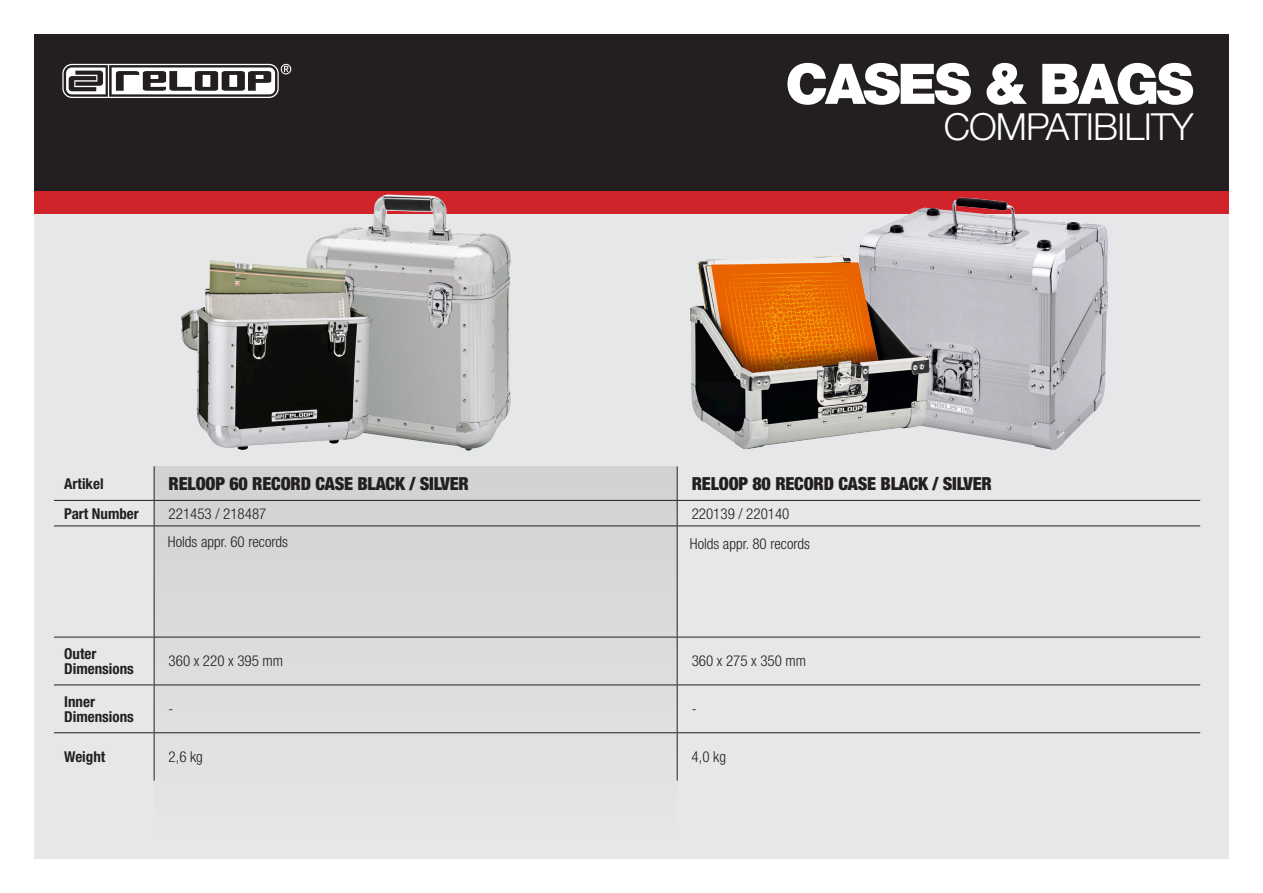
<style>
.page{position:relative;width:1263px;height:893px;background:#fff}
.page>*{position:absolute;margin:0;border:0;box-sizing:border-box;transform-origin:0 0}
.t1{font:900 56.1px "Helvetica Neue LT Std";letter-spacing:-.05em;color:#fff}
.t2{font:300 37.35px "Helvetica Neue LT Std";letter-spacing:-.025em;color:#fff}
.t3{font:900 condensed 18px "Helvetica Neue LT Std";letter-spacing:-.01em;color:#231f20}
.t4{font:300 condensed 15px/30.9px "Helvetica Neue LT Std";color:#231f20}
.t5{font:700 condensed 15px/15px "Helvetica Neue LT Std";color:#231f20}
</style>
<div class="page">
<div style="left:34px;top:34px;width:1195px;height:157px;background:#231f20"></div>
<div style="left:34px;top:191px;width:1195px;height:24px;background:#d1232a"></div>
<div style="left:34px;top:215px;width:1195px;height:644px;background:#e6e7e9"></div>
<svg style="left:62px;top:64px;width:229px;height:34px"></svg>
<div style="left:155px;top:466px;width:521px;height:393px;background:#dbdcde"></div>
<hr style="left:154px;top:466px;width:1px;height:34px;background:#231f20">
<hr style="left:677px;top:466px;width:1px;height:34px;background:#231f20">
<svg style="left:154px;top:501px;width:1px;height:24px"></svg>
<svg style="left:677px;top:501px;width:1px;height:24px"></svg>
<hr style="left:154px;top:526px;width:1px;height:111px;background:#231f20">
<hr style="left:677px;top:526px;width:1px;height:111px;background:#231f20">
<hr style="left:154px;top:637px;width:1px;height:47px;background:#231f20">
<hr style="left:677px;top:637px;width:1px;height:47px;background:#231f20">
<hr style="left:154px;top:685px;width:1px;height:47px;background:#231f20">
<hr style="left:677px;top:685px;width:1px;height:47px;background:#231f20">
<hr style="left:154px;top:733px;width:1px;height:48px;background:#231f20">
<hr style="left:677px;top:733px;width:1px;height:48px;background:#231f20">
<hr style="left:54px;top:500px;width:100px;height:1px;background:#231f20">
<hr style="left:154px;top:500px;width:523px;height:1px;background:#231f20">
<hr style="left:677px;top:500px;width:523px;height:1px;background:#231f20">
<hr style="left:54px;top:525px;width:100px;height:1px;background:#231f20">
<hr style="left:154px;top:525px;width:523px;height:1px;background:#231f20">
<hr style="left:677px;top:525px;width:523px;height:1px;background:#231f20">
<hr style="left:54px;top:637px;width:100px;height:1px;background:#231f20">
<hr style="left:154px;top:637px;width:523px;height:1px;background:#231f20">
<hr style="left:677px;top:637px;width:523px;height:1px;background:#231f20">
<hr style="left:54px;top:684px;width:100px;height:1px;background:#231f20">
<hr style="left:154px;top:684px;width:523px;height:1px;background:#231f20">
<hr style="left:677px;top:684px;width:523px;height:1px;background:#231f20">
<hr style="left:54px;top:732px;width:100px;height:1px;background:#231f20">
<hr style="left:154px;top:732px;width:523px;height:1px;background:#231f20">
<hr style="left:677px;top:732px;width:523px;height:1px;background:#231f20">
<img style="left:306px;top:194px;width:205px;height:256px">
<img style="left:181px;top:260px;width:192px;height:190px">
<img style="left:859px;top:198px;width:249px;height:252px">
<img style="left:690px;top:255px;width:239px;height:195px">
<h1 class="t1" style="left:785px;top:50px;width:410px">CASES &amp; BAGS</h1>
<h2 class="t2" style="left:944px;top:104px;width:251px">COMPATIBILITY</h2>
<p class="t5" style="left:64px;top:476px;width:41px">Artikel</p>
<p class="t3" style="left:169px;top:472px;width:302px">RELOOP 60 RECORD CASE BLACK / SILVER</p>
<p class="t3" style="left:692px;top:472px;width:302px">RELOOP 80 RECORD CASE BLACK / SILVER</p>
<p class="t5" style="left:64px;top:505px;width:76px">Part Number</p>
<p class="t4" style="left:169px;top:498px;width:99px">221453 / 218487</p>
<p class="t4" style="left:690px;top:498px;width:122px">220139 / 220140<br>Holds appr. 80 records</p>
<p class="t4" style="left:168px;top:527px;width:122px">Holds appr. 60 records</p>
<p class="t5" style="left:64px;top:646px;width:71px">Outer<br>Dimensions</p>
<p class="t4" style="left:169px;top:645px;width:116px">360 x 220 x 395 mm</p>
<p class="t4" style="left:692px;top:645px;width:116px">360 x 275 x 350 mm</p>
<p class="t5" style="left:64px;top:694px;width:71px">Inner<br>Dimensions</p>
<p class="t4" style="left:169px;top:693px;width:6px">-</p>
<p class="t4" style="left:692px;top:693px;width:6px">-</p>
<p class="t5" style="left:64px;top:749px;width:43px">Weight</p>
<p class="t4" style="left:169px;top:741px;width:36px">2,6 kg</p>
<p class="t4" style="left:692px;top:741px;width:36px">4,0 kg</p>
</div>
